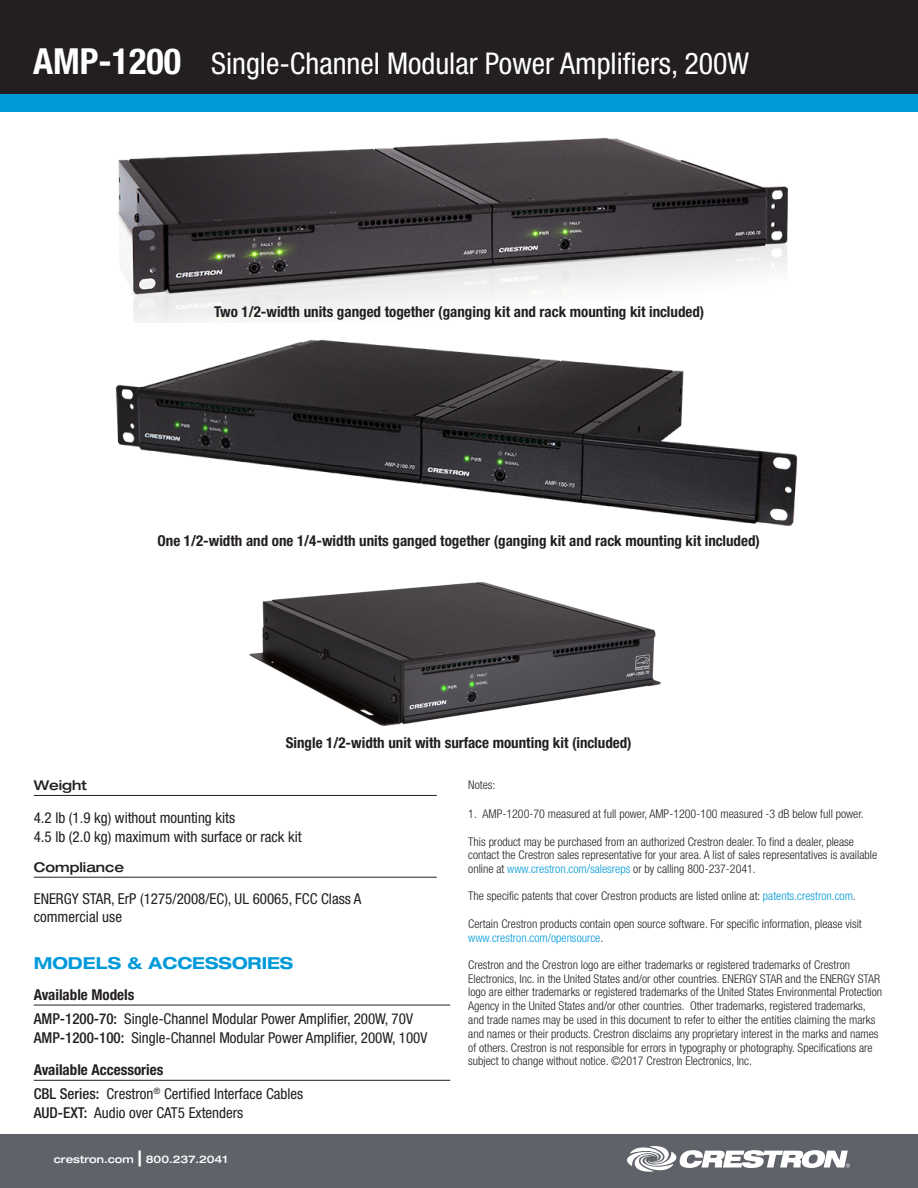
<style>
.page{position:relative;width:918px;height:1188px;background:#fff}
.page>*{position:absolute;margin:0;border:0;box-sizing:border-box;transform-origin:0 0}
.t1{font:condensed 30px "Helvetica Neue LT Std";color:#fff}
.SPECIFICATIONS_title{font:700 expanded 16.5px "Helvetica Neue LT Std";color:#009ada}
.spec_description{font:condensed 15px/17.2px "Helvetica Neue LT Std";color:#231f20}
.bold_copy_headings{font:700 condensed 15px "Helvetica Neue LT Std";color:#231f20}
.available_models_hea{font:700 condensed 15px "Helvetica Neue LT Std";color:#231f20}
.spec_header{font:500 expanded 13.5px "Helvetica Neue LT Std";color:#231f20}
.endnote{font:300 condensed 12px/13.8px "Helvetica Neue LT Std";color:#231f20}
.t2{font:500 expanded 10.5px "Helvetica Neue LT Std";color:#fff}
.s1{font-weight:700;font-size:36px}
.s2{font-weight:500}
.s3{font-size:21px}
.s4{color:#009ada}
</style>
<div class="page">
<div style="left:0;top:0;width:918px;height:94px;background:#231f20"></div>
<div style="left:0;top:94px;width:918px;height:18px;background:#009ada"></div>
<div style="left:0;top:1134px;width:918px;height:54px;background:#5f6369"></div>
<svg style="left:627px;top:1146px;width:223px;height:26px"></svg>
<hr style="left:34px;top:795px;width:403px;height:1px;background:#231f20">
<hr style="left:34px;top:877px;width:403px;height:1px;background:#231f20">
<hr style="left:34px;top:1005px;width:416px;height:1px;background:#231f20">
<hr style="left:34px;top:1080px;width:416px;height:1px;background:#231f20">
<img style="left:117px;top:137px;width:671px;height:186px">
<img style="left:115px;top:339px;width:683px;height:187px">
<img style="left:249px;top:582px;width:412px;height:144px">
<h1 class="t1" style="left:33px;top:46px;width:718px"><span class="s1">AMP-1200</span> Single-Channel Modular Power Amplifiers, 200W</h1>
<p class="bold_copy_headings" style="left:214px;top:302px;width:492px">Two 1/2-width units ganged together (ganging kit and rack mounting kit included)</p>
<p class="bold_copy_headings" style="left:158px;top:532px;width:604px">One 1/2-width and one 1/4-width units ganged together (ganging kit and rack mounting kit included)</p>
<p class="bold_copy_headings" style="left:286px;top:734px;width:348px">Single 1/2-width unit with surface mounting kit (included)</p>
<p class="spec_header" style="left:34px;top:777px;width:55px">Weight</p>
<p class="spec_description" style="left:34px;top:809px;width:203px">4.2 lb (1.9 kg) without mounting kits</p>
<p class="spec_description" style="left:34px;top:828px;width:270px">4.5 lb (2.0 kg) maximum with surface or rack kit</p>
<p class="spec_header" style="left:34px;top:859px;width:92px">Compliance</p>
<p class="spec_description" style="left:34px;top:890px;width:329px">ENERGY STAR, ErP (1275/2008/EC), UL 60065, FCC Class A commercial use</p>
<p class="SPECIFICATIONS_title" style="left:34px;top:953px;width:261px">MODELS &amp; ACCESSORIES</p>
<p class="available_models_hea" style="left:34px;top:986px;width:102px">Available Models</p>
<p class="spec_description" style="left:34px;top:1010px;width:381px"><span class="s2">AMP-1200-70:</span> Single-Channel Modular Power Amplifier, 200W, 70V</p>
<p class="spec_description" style="left:34px;top:1029px;width:395px"><span class="s2">AMP-1200-100:</span> Single-Channel Modular Power Amplifier, 200W, 100V</p>
<p class="available_models_hea" style="left:34px;top:1061px;width:131px">Available Accessories</p>
<p class="spec_description" style="left:34px;top:1085px;width:271px"><span class="s2">CBL Series:</span> Crestron<sup>®</sup> Certified Interface Cables</p>
<p class="spec_description" style="left:34px;top:1104px;width:211px"><span class="s2">AUD-EXT:</span> Audio over CAT5 Extenders</p>
<p class="t2" style="left:54px;top:1153px;width:175px">crestron.com <span class="s3">|</span> 800.237.2041</p>
<p class="endnote" style="left:468px;top:778px;width:29px">Notes:</p>
<p class="endnote" style="left:468px;top:807px;width:397px">1. AMP-1200-70 measured at full power, AMP-1200-100 measured -3 dB below full power.</p>
<p class="endnote" style="left:468px;top:834px;width:410px">This product may be purchased from an authorized Crestron dealer. To find a dealer, please contact the Crestron sales representative for your area. A list of sales representatives is available online at <span class="s4">www.crestron.com/salesreps</span> or by calling 800-237-2041.</p>
<p class="endnote" style="left:468px;top:889px;width:389px">The specific patents that cover Crestron products are listed online at: <span class="s4">patents.crestron.com</span>.</p>
<p class="endnote" style="left:468px;top:916px;width:395px">Certain Crestron products contain open source software. For specific information, please visit <span class="s4">www.crestron.com/opensource</span>.</p>
<p class="endnote" style="left:468px;top:958px;width:416px">Crestron and the Crestron logo are either trademarks or registered trademarks of Crestron Electronics, Inc. in the United States and/or other countries. ENERGY STAR and the ENERGY STAR logo are either trademarks or registered trademarks of the United States Environmental Protection Agency in the United States and/or other countries. Other trademarks, registered trademarks, and trade names may be used in this document to refer to either the entities claiming the marks and names or their products. Crestron disclaims any proprietary interest in the marks and names of others. Crestron is not responsible for errors in typography or photography. Specifications are subject to change without notice. ©2017 Crestron Electronics, Inc.</p>
</div>
